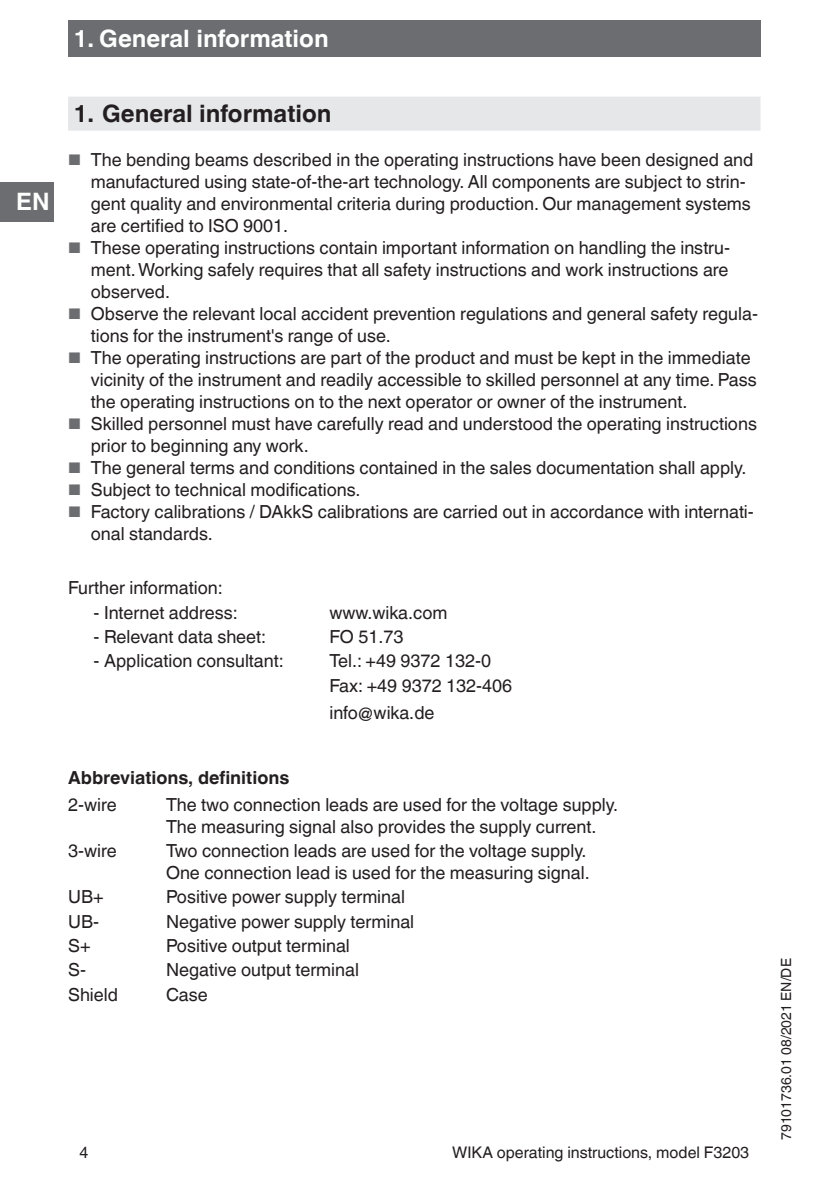
<style>
.page{position:relative;width:840px;height:1191px;background:#fff}
.page>*{position:absolute;margin:0;border:0;box-sizing:border-box;transform-origin:0 0}
.OI-Kopf{font:700 24px "Helvetica World";color:#fff}
.t1{font:700 24px "Helvetica World";color:#231f20}
.Running_text{font:18px/22px "Helvetica World";color:#231f20}
.Subheadline2{font:700 18px "Helvetica World";color:#231f20}
.t2{font:16px "Helvetica World";color:#231f20}
.t3{font:14px "Helvetica World";color:#231f20}
.s1{font-size:15.4px;color:#6c6d70}
</style>
<div class="page">
<div style="left:0;top:182px;width:54px;height:39px;background:#6c6d70"></div>
<div style="left:68px;top:20px;width:692px;height:37px;background:#6c6d70"></div>
<div style="left:68px;top:97px;width:692px;height:34px;background:#e6e7e9"></div>
<p class="OI-Kopf" style="left:74px;top:25px;width:256px">1. General information</p>
<h1 class="OI-Kopf" style="left:16px;top:188px;width:35px">EN</h1>
<p class="t1" style="left:74px;top:100px;width:259px">1. General information</p>
<p class="Running_text" style="left:91px;top:149px;width:663px;text-indent:-23px"><span class="s1">■</span> The bending beams described in the operating instructions have been designed and manufactured using state-of-the-art technology. All components are subject to strin&shy;gent quality and environmental criteria during production. Our management systems are certified to ISO 9001.</p>
<p class="Running_text" style="left:91px;top:237px;width:640px;text-align:justify;text-indent:-23px"><span class="s1">■</span> These operating instructions contain important information on handling the instru&shy;ment. Working safely requires that all safety instructions and work instructions are observed.</p>
<p class="Running_text" style="left:91px;top:303px;width:668px;text-indent:-23px"><span class="s1">■</span> Observe the relevant local accident prevention regulations and general safety regula&shy;tions for the instrument's range of use.</p>
<p class="Running_text" style="left:91px;top:347px;width:667px;text-indent:-23px"><span class="s1">■</span> The operating instructions are part of the product and must be kept in the immediate vicinity of the instrument and readily accessible to skilled personnel at any time. Pass the operating instructions on to the next operator or owner of the instrument.</p>
<p class="Running_text" style="left:91px;top:413px;width:667px;text-indent:-23px"><span class="s1">■</span> Skilled personnel must have carefully read and understood the operating instructions prior to beginning any work.</p>
<p class="Running_text" style="left:68px;top:457px;width:679px"><span class="s1">■</span> The general terms and conditions contained in the sales documentation shall apply.</p>
<p class="Running_text" style="left:68px;top:479px;width:294px"><span class="s1">■</span> Subject to technical modifications.</p>
<p class="Running_text" style="left:91px;top:501px;width:664px;text-indent:-23px"><span class="s1">■</span> Factory calibrations / DAkkS calibrations are carried out in accordance with internati&shy;onal standards.</p>
<p class="Running_text" style="left:68px;top:577px;width:156px">Further information:</p>
<p class="Running_text" style="left:94px;top:601px;width:146px">- Internet address:</p>
<p class="Running_text" style="left:329px;top:601px;width:119px">www.wika.com</p>
<p class="Running_text" style="left:94px;top:625px;width:174px">- Relevant data sheet:</p>
<p class="Running_text" style="left:329px;top:625px;width:76px">FO 51.73</p>
<p class="Running_text" style="left:94px;top:650px;width:191px">- Application consultant:</p>
<p class="Running_text" style="left:329px;top:649px;width:163px">Tel.: +49 9372 132-0</p>
<p class="Running_text" style="left:329px;top:674px;width:184px">Fax: +49 9372 132-406</p>
<p class="Running_text" style="left:329px;top:701px;width:107px">info@wika.de</p>
<p class="Subheadline2" style="left:68px;top:767px;width:223px">Abbreviations, definitions</p>
<p class="Running_text" style="left:68px;top:793px;width:50px">2-wire</p>
<p class="Running_text" style="left:166px;top:793px;width:453px">The two connection leads are used for the voltage supply.</p>
<p class="Running_text" style="left:166px;top:815px;width:432px">The measuring signal also provides the supply current.</p>
<p class="Running_text" style="left:68px;top:840px;width:50px">3-wire</p>
<p class="Running_text" style="left:166px;top:840px;width:422px">Two connection leads are used for the voltage supply.</p>
<p class="Running_text" style="left:166px;top:862px;width:425px">One connection lead is used for the measuring signal.</p>
<p class="Running_text" style="left:68px;top:886px;width:37px">UB+</p>
<p class="Running_text" style="left:166px;top:886px;width:240px">Positive power supply terminal</p>
<p class="Running_text" style="left:68px;top:910px;width:32px">UB-</p>
<p class="Running_text" style="left:166px;top:910px;width:249px">Negative power supply terminal</p>
<p class="Running_text" style="left:68px;top:934px;width:24px">S+</p>
<p class="Running_text" style="left:166px;top:934px;width:185px">Positive output terminal</p>
<p class="Running_text" style="left:68px;top:959px;width:19px">S-</p>
<p class="Running_text" style="left:166px;top:959px;width:194px">Negative output terminal</p>
<p class="Running_text" style="left:68px;top:983px;width:52px">Shield</p>
<p class="Running_text" style="left:166px;top:983px;width:43px">Case</p>
<p class="t2" style="left:79px;top:1143px;width:10px">4</p>
<p class="t2" style="left:452px;top:1143px;width:298px">WIKA operating instructions, model F3203</p>
<p class="t3" style="left:777px;top:1140px;width:183px;rotate:-90deg">79101736.01 08/2021 EN/DE</p>
</div>
